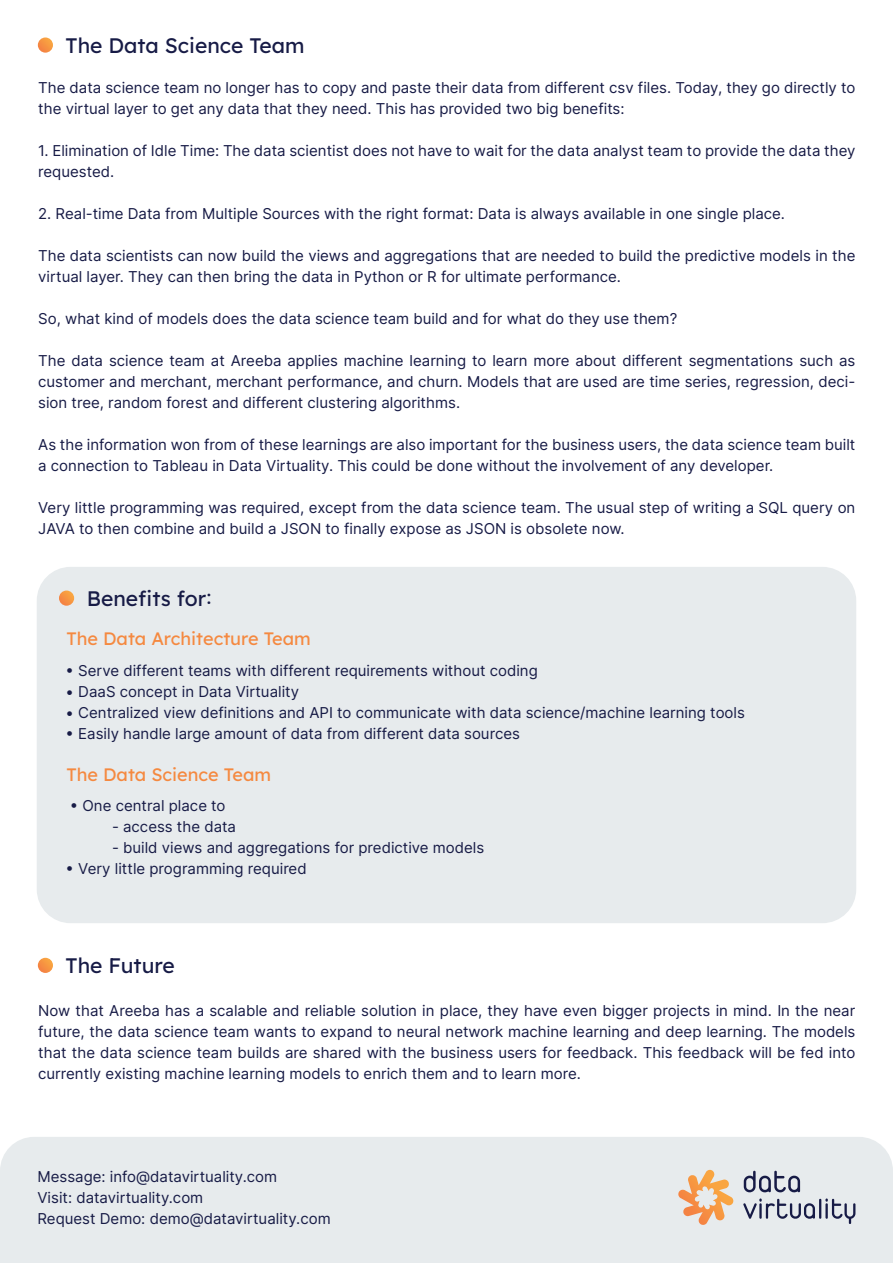
<style>
.page{position:relative;width:893px;height:1263px;background:#fff}
.page>*{position:absolute;margin:0;border:0;box-sizing:border-box;transform-origin:0 0}
.t1{font:21px "Lexend";color:#171b46}
.t2{font:18px "Lexend";color:#f58940}
.t3{font:15px/21px "Inter";color:#171b46}
.s1{font-family:"Inter"}
</style>
<div class="page">
<svg style="left:38px;top:37px;width:15px;height:16px"></svg>
<svg style="left:38px;top:958px;width:15px;height:15px"></svg>
<div style="left:0;top:1137px;width:893px;height:126px;background:#e7ebed"></div>
<svg style="left:743px;top:1171px;width:112px;height:53px;background:#c1c5cf"></svg>
<svg style="left:678px;top:1170px;width:56px;height:55px;background:#edc6a4"></svg>
<div style="left:37px;top:567px;width:819px;height:356px;background:#e7ebed;border-radius:34px"></div>
<svg style="left:59px;top:590px;width:15px;height:16px"></svg>
<h1 class="t1" style="left:66px;top:30px;width:240px">The Data Science Team</h1>
<p class="t3" style="left:38px;top:77px;width:819px">The data science team no longer has to copy and paste their data from different csv files. Today, they go directly to the virtual layer to get any data that they need. This has provided two big benefits:</p>
<p class="t3" style="left:38px;top:140px;width:819px">1. Elimination of Idle Time: The data scientist does not have to wait for the data analyst team to provide the data they requested.</p>
<p class="t3" style="left:38px;top:203px;width:748px">2. Real-time Data from Multiple Sources with the right format: Data is always available in one single place.</p>
<p class="t3" style="left:38px;top:245px;width:819px">The data scientists can now build the views and aggregations that are needed to build the predictive models in the virtual layer. They can then bring the data in Python or R for ultimate performance.</p>
<p class="t3" style="left:38px;top:308px;width:641px">So, what kind of models does the data science team build and for what do they use them?</p>
<p class="t3" style="left:38px;top:350px;width:819px;text-align:justify">The data science team at Areeba applies machine learning to learn more about different segmentations such as customer and merchant, merchant performance, and churn. Models that are used are time series, regression, deci&shy;sion tree, random forest and different clustering algorithms.</p>
<p class="t3" style="left:38px;top:434px;width:819px">As the information won from of these learnings are also important for the business users, the data science team built a connection to Tableau in Data Virtuality. This could be done without the involvement of any developer.</p>
<p class="t3" style="left:38px;top:497px;width:819px">Very little programming was required, except from the data science team. The usual step of writing a SQL query on<br>JAVA to then combine and build a JSON to finally expose as JSON is obsolete now.</p>
<h1 class="t1" style="left:87px;top:583px;width:127px">Benefits for<span class="s1">:</span></h1>
<p class="t2" style="left:66px;top:625px;width:246px">The Data Architecture Team</p>
<p class="t3" style="left:78px;top:659px;width:461px">Serve different teams with different requirements without coding</p>
<p class="t3" style="left:66px;top:680px;width:235px">• DaaS concept in Data Virtuality</p>
<p class="t3" style="left:78px;top:701px;width:668px;text-indent:-13px">• Centralized view definitions and API to communicate with data science/machine learning tools<br>Easily handle large amount of data from different data sources</p>
<p class="t2" style="left:66px;top:761px;width:206px">The Data Science Team</p>
<p class="t3" style="left:83px;top:794px;width:145px">One central place to</p>
<p class="t3" style="left:112px;top:815px;width:126px">- access the data</p>
<p class="t3" style="left:78px;top:836px;width:408px;text-indent:34px">- build views and aggregations for predictive models<br>Very little programming required</p>
<h1 class="t1" style="left:66px;top:951px;width:111px">The Future</h1>
<p class="t3" style="left:38px;top:1000px;width:819px;text-align:justify">Now that Areeba has a scalable and reliable solution in place, they have even bigger projects in mind. In the near future, the data science team wants to expand to neural network machine learning and deep learning. The models that the data science team builds are shared with the business users for feedback. This feedback will be fed into currently existing machine learning models to enrich them and to learn more.</p>
<p class="t3" style="left:37px;top:1165px;width:295px">Message: info@datavirtuality.com<br>Visit: datavirtuality.com<br>Request Demo: demo@datavirtuality.com</p>
</div>
